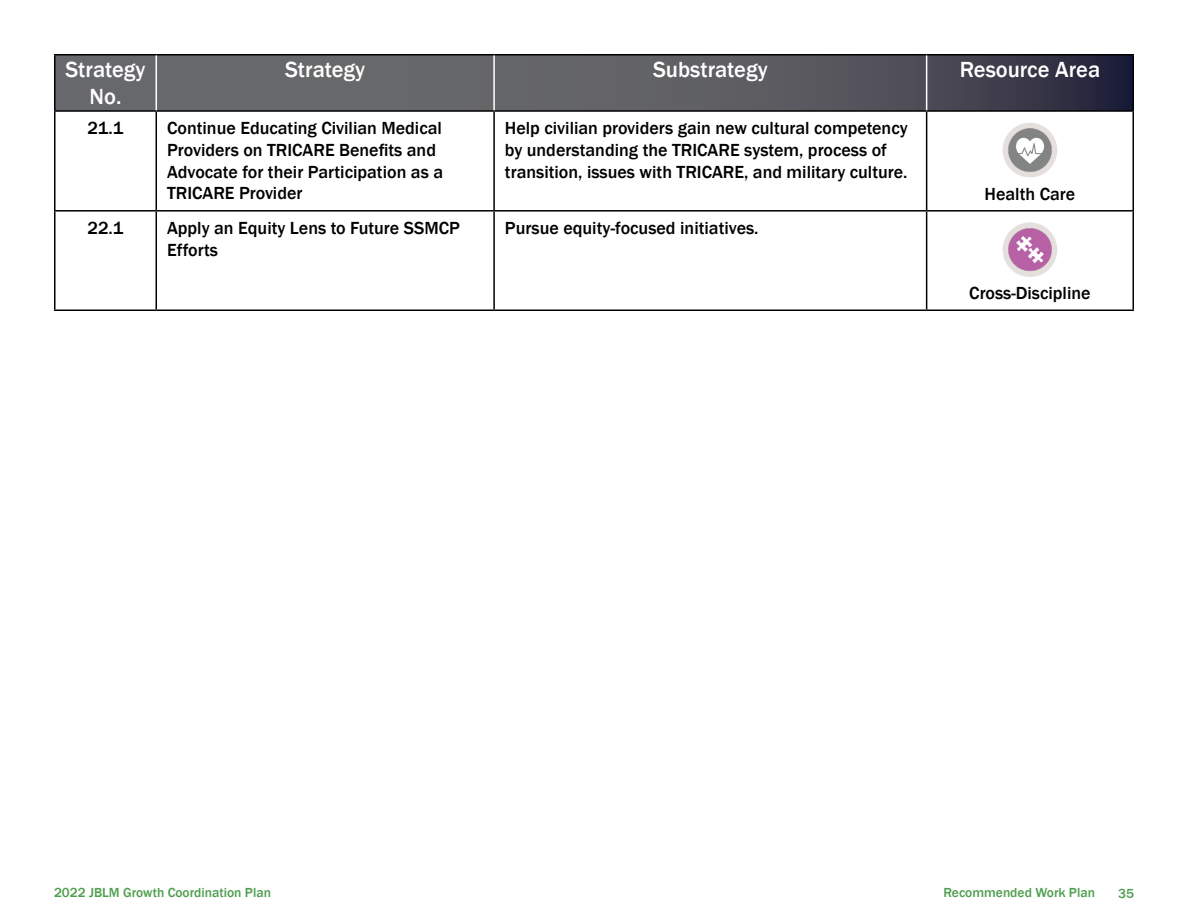
<style>
.page{position:relative;width:1188px;height:918px;background:#fff}
.page>*{position:absolute;margin:0;border:0;box-sizing:border-box;transform-origin:0 0}
.t1{font:500 22.5px/27px "Franklin Gothic";color:#fff;text-align:center}
.t2{font:500 18px/21.6px "Franklin Gothic";color:#000}
.t3{font:500 13.5px "Franklin Gothic";color:#4e9e4e}
</style>
<div class="page">
<svg style="left:56px;top:56px;width:1076px;height:54px;background:#595960"></svg>
<hr style="left:54px;top:212px;width:2px;height:98px;background:#000">
<hr style="left:156px;top:212px;width:1px;height:98px;background:#000">
<hr style="left:493px;top:212px;width:2px;height:98px;background:#000">
<hr style="left:926px;top:212px;width:1px;height:98px;background:#000">
<hr style="left:1132px;top:212px;width:2px;height:98px;background:#000">
<hr style="left:54px;top:310px;width:102px;height:1px;background:#000">
<hr style="left:156px;top:310px;width:338px;height:1px;background:#000">
<hr style="left:494px;top:310px;width:433px;height:1px;background:#000">
<hr style="left:927px;top:310px;width:207px;height:1px;background:#000">
<hr style="left:54px;top:54px;width:102px;height:2px;background:#000">
<hr style="left:54px;top:55px;width:2px;height:55px;background:#000">
<hr style="left:156px;top:54px;width:338px;height:2px;background:#000">
<hr style="left:494px;top:54px;width:433px;height:2px;background:#000">
<hr style="left:927px;top:54px;width:207px;height:2px;background:#000">
<hr style="left:1132px;top:55px;width:2px;height:55px;background:#000">
<hr style="left:54px;top:110px;width:102px;height:2px;background:#000">
<hr style="left:156px;top:110px;width:338px;height:2px;background:#000">
<hr style="left:494px;top:110px;width:433px;height:2px;background:#000">
<hr style="left:927px;top:110px;width:207px;height:2px;background:#000">
<hr style="left:156px;top:55px;width:1px;height:55px;background:#fff">
<hr style="left:493px;top:55px;width:2px;height:55px;background:#fff">
<hr style="left:926px;top:55px;width:1px;height:55px;background:#fff">
<hr style="left:54px;top:112px;width:2px;height:98px;background:#000">
<hr style="left:54px;top:210px;width:102px;height:2px;background:#000">
<hr style="left:156px;top:112px;width:1px;height:98px;background:#000">
<hr style="left:156px;top:210px;width:338px;height:2px;background:#000">
<hr style="left:493px;top:112px;width:2px;height:98px;background:#000">
<hr style="left:494px;top:210px;width:433px;height:2px;background:#000">
<hr style="left:926px;top:112px;width:1px;height:98px;background:#000">
<hr style="left:1132px;top:112px;width:2px;height:98px;background:#000">
<hr style="left:927px;top:210px;width:207px;height:2px;background:#000">
<img style="left:1002px;top:123px;width:55px;height:55px">
<img style="left:1002px;top:222px;width:55px;height:55px">
<p class="t1" style="left:66px;top:56px;width:81px">Strategy<br>No.</p>
<p class="t1" style="left:285px;top:56px;width:81px">Strategy</p>
<p class="t1" style="left:653px;top:56px;width:116px">Substrategy</p>
<p class="t1" style="left:960px;top:56px;width:142px">Resource Area</p>
<p class="t2" style="left:88px;top:118px;width:37px">21.1</p>
<p class="t2" style="left:167px;top:118px;width:277px">Continue Educating Civilian Medical<br>Providers on TRICARE Benefits and<br>Advocate for their Participation as a<br>TRICARE Provider</p>
<p class="t2" style="left:505px;top:118px;width:404px">Help civilian providers gain new cultural competency by understanding the TRICARE system, process of transition, issues with TRICARE, and military culture.</p>
<p class="t2" style="left:985px;top:183px;width:92px">Health Care</p>
<p class="t2" style="left:88px;top:218px;width:37px">22.1</p>
<p class="t2" style="left:167px;top:218px;width:295px">Apply an Equity Lens to Future SSMCP<br>Efforts</p>
<p class="t2" style="left:505px;top:218px;width:255px">Pursue equity-focused initiatives.</p>
<p class="t2" style="left:969px;top:283px;width:123px">Cross-Discipline</p>
<p class="t3" style="left:54px;top:884px;width:218px">2022 JBLM Growth Coordination Plan</p>
<p class="t3" style="left:943px;top:884px;width:153px">Recommended Work Plan</p>
<p class="t3" style="left:1118px;top:885px;width:17px">35</p>
</div>
